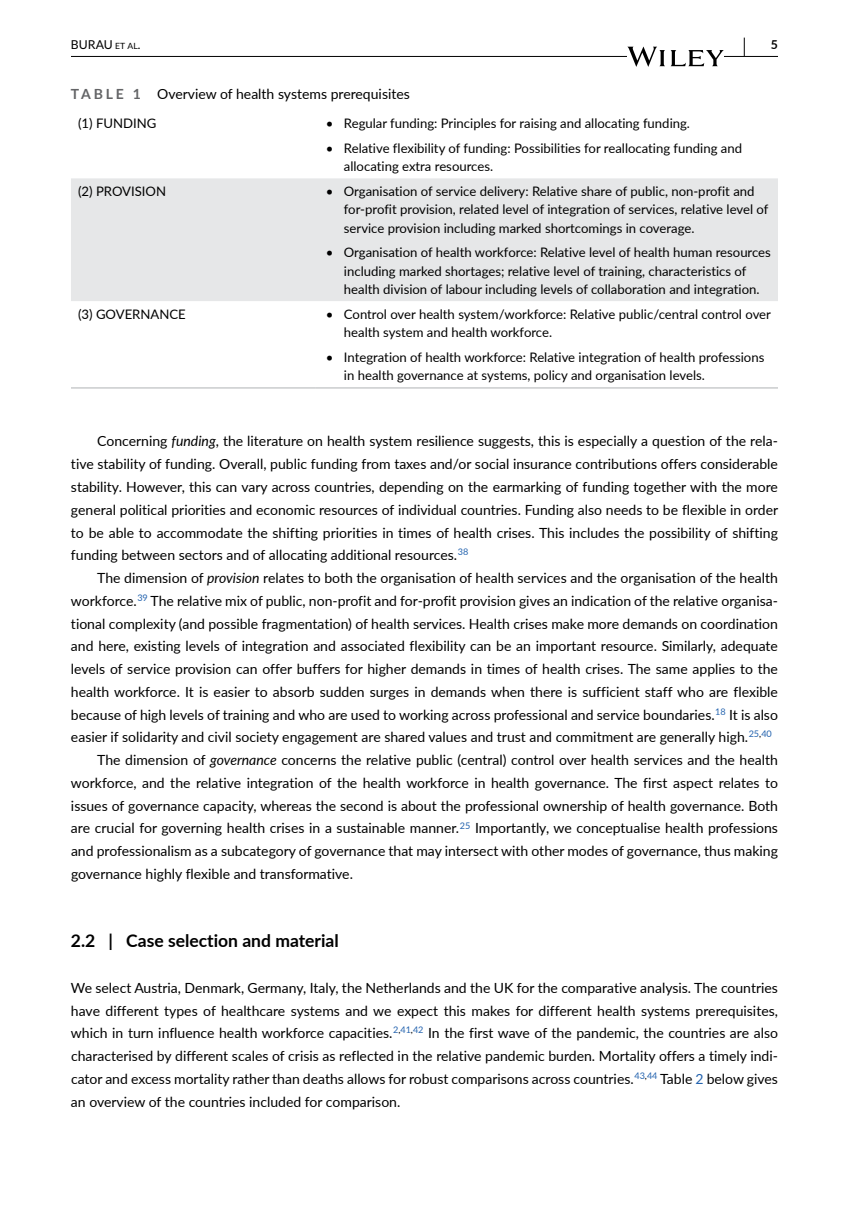
<style>
.page{position:relative;width:849px;height:1221px;background:#fff}
.page>*{position:absolute;margin:0;border:0;box-sizing:border-box;transform-origin:0 0}
.t1{font:700 17.5px "Lato";color:#000}
.t2{font:14px/22.8px "Lato";color:#000;text-align:justify}
.t3{font:13.12px/18.4px "Lato";color:#000}
.t4{font:12.25px "Lato";color:#000}
.t5{font:700 12.25px "Lato";color:#000}
.s1{font-size:8.58px}
.s2{font-weight:700;color:#636466}
.s3{font-style:italic}
.s4{color:#2564af}
</style>
<div class="page">
<hr style="left:71px;top:56px;width:706px;height:1px;background:#000">
<svg style="left:627px;top:47px;width:96px;height:20px"></svg>
<svg style="left:743px;top:38px;width:1px;height:18px"></svg>
<div style="left:71px;top:178px;width:706px;height:123px;background:#e6e7e8"></div>
<hr style="left:71px;top:387px;width:245px;height:2px;background:#d1d3d4">
<hr style="left:316px;top:387px;width:461px;height:2px;background:#d1d3d4">
<p class="t4" style="left:71px;top:38px;width:71px">BURAU <span class="s1">et al</span>.</p>
<p class="t5" style="left:770px;top:36px;width:9px">5</p>
<p class="t2" style="left:71px;top:82px;width:340px"><span class="s2">TA B L E 1</span> Overview of health systems prerequisites</p>
<p class="t3" style="left:78px;top:114px;width:80px">(1) FUNDING</p>
<p class="t3" style="left:326px;top:114px;width:365px">• Regular funding: Principles for raising and allocating funding.</p>
<p class="t3" style="left:344px;top:138px;width:399px;text-indent:-18px">• Relative flexibility of funding: Possibilities for reallocating funding and allocating extra resources.</p>
<p class="t3" style="left:78px;top:181px;width:90px">(2) PROVISION</p>
<p class="t3" style="left:344px;top:181px;width:426px;text-indent:-18px">• Organisation of service delivery: Relative share of public, non-profit and for-profit provision, related level of integration of services, relative level of service provision including marked shortcomings in coverage.</p>
<p class="t3" style="left:326px;top:243px;width:446px;text-align:center">• Organisation of health workforce: Relative level of health human resources including marked shortages; relative level of training, characteristics of<br>health division of labour including levels of collaboration and integration.</p>
<p class="t3" style="left:78px;top:304px;width:109px">(3) GOVERNANCE</p>
<p class="t3" style="left:344px;top:304px;width:428px;text-indent:-18px">• Control over health system/workforce: Relative public/central control over health system and health workforce.</p>
<p class="t3" style="left:344px;top:347px;width:422px;text-indent:-18px">• Integration of health workforce: Relative integration of health professions in health governance at systems, policy and organisation levels.</p>
<p class="t2" style="left:71px;top:429px;width:708px;text-indent:26px">Concerning <span class="s3">funding</span>, the literature on health system resilience suggests, this is especially a question of the rela&shy;tive stability of funding. Overall, public funding from taxes and/or social insurance contributions offers considerable stability. However, this can vary across countries, depending on the earmarking of funding together with the more general political priorities and economic resources of individual countries. Funding also needs to be flexible in order to be able to accommodate the shifting priorities in times of health crises. This includes the possibility of shifting funding between sectors and of allocating additional resources. <sup>38</sup></p>
<p class="t2" style="left:97px;top:566px;width:682px">The dimension of <span class="s3">provision</span> relates to both the organisation of health services and the organisation of the health</p>
<p class="t2" style="left:71px;top:588px;width:708px">workforce. <sup>39</sup> The relative mix of public, non-profit and for-profit provision gives an indication of the relative organisa-</p>
<p class="t2" style="left:71px;top:611px;width:708px">tional complexity (and possible fragmentation) of health services. Health crises make more demands on coordination</p>
<p class="t2" style="left:71px;top:634px;width:708px">and here, existing levels of integration and associated flexibility can be an important resource. Similarly, adequate</p>
<p class="t2" style="left:71px;top:657px;width:708px">levels of service provision can offer buffers for higher demands in times of health crises. The same applies to the</p>
<p class="t2" style="left:71px;top:679px;width:708px">health workforce. It is easier to absorb sudden surges in demands when there is sufficient staff who are flexible</p>
<p class="t2" style="left:71px;top:702px;width:708px">because of high levels of training and who are used to working across professional and service boundaries. <sup>18</sup> It is also</p>
<p class="t2" style="left:71px;top:725px;width:702px">easier if solidarity and civil society engagement are shared values and trust and commitment are generally high. <sup>25</sup><sup>,</sup><sup>40</sup></p>
<p class="t2" style="left:97px;top:748px;width:682px">The dimension of <span class="s3">governance</span> concerns the relative public (central) control over health services and the health</p>
<p class="t2" style="left:71px;top:770px;width:708px">workforce, and the relative integration of the health workforce in health governance. The first aspect relates to</p>
<p class="t2" style="left:71px;top:793px;width:708px">issues of governance capacity, whereas the second is about the professional ownership of health governance. Both</p>
<p class="t2" style="left:71px;top:816px;width:708px">are crucial for governing health crises in a sustainable manner. <sup>25</sup> Importantly, we conceptualise health professions</p>
<p class="t2" style="left:71px;top:839px;width:708px">and professionalism as a subcategory of governance that may intersect with other modes of governance, thus making</p>
<p class="t2" style="left:71px;top:861px;width:283px">governance highly flexible and transformative.</p>
<p class="t1" style="left:71px;top:927px;width:269px">2.2 | Case selection and material</p>
<p class="t2" style="left:71px;top:975px;width:708px">We select Austria, Denmark, Germany, Italy, the Netherlands and the UK for the comparative analysis. The countries have different types of healthcare systems and we expect this makes for different health systems prerequisites, which in turn influence health workforce capacities. <sup>2</sup><sup>,</sup><sup>41</sup><sup>,</sup><sup>42</sup> In the first wave of the pandemic, the countries are also characterised by different scales of crisis as reflected in the relative pandemic burden. Mortality offers a timely indi&shy;cator and excess mortality rather than deaths allows for robust comparisons across countries. <sup>43</sup><sup>,</sup><sup>44</sup> Table <span class="s4">2</span> below gives an overview of the countries included for comparison.</p>
</div>
